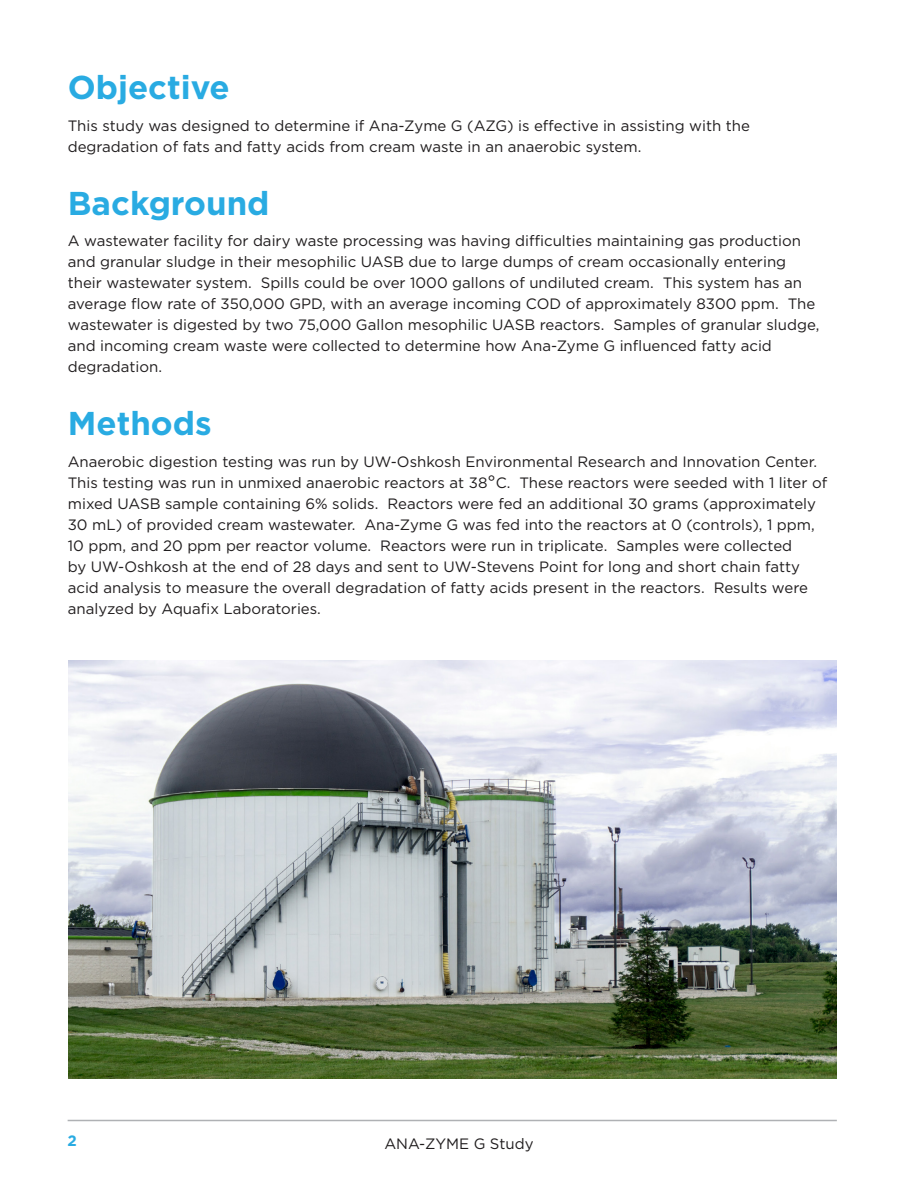
<style>
.page{position:relative;width:918px;height:1188px;background:#fff}
.page>*{position:absolute;margin:0;border:0;box-sizing:border-box;transform-origin:0 0}
.H1-Page_Headings{font:700 33px "Gotham";color:#29abe2}
.Body_Copy{font:15px/21px "Gotham";color:#201d1e}
.t1{font:700 15px "Gotham";color:#29abe2}
.s1{font-size:18px}
</style>
<div class="page">
<hr style="left:68px;top:1120px;width:769px;height:1px;background:#afb1b4">
<img style="left:68px;top:660px;width:769px;height:418px">
<p class="H1-Page_Headings" style="left:68px;top:65px;width:164px">Objective</p>
<p class="Body_Copy" style="left:68px;top:114px;width:684px">This study was designed to determine if Ana-Zyme G (AZG) is effective in assisting with the degradation of fats and fatty acids from cream waste in an anaerobic system.</p>
<p class="H1-Page_Headings" style="left:68px;top:181px;width:203px">Background</p>
<p class="Body_Copy" style="left:68px;top:230px;width:753px">A wastewater facility for dairy waste processing was having difficulties maintaining gas production and granular sludge in their mesophilic UASB due to large dumps of cream occasionally entering their wastewater system. Spills could be over 1000 gallons of undiluted cream. This system has an average flow rate of 350,000 GPD, with an average incoming COD of approximately 8300 ppm. The wastewater is digested by two 75,000 Gallon mesophilic UASB reactors. Samples of granular sludge, and incoming cream waste were collected to determine how Ana-Zyme G influenced fatty acid degradation.</p>
<p class="H1-Page_Headings" style="left:68px;top:401px;width:145px">Methods</p>
<p class="Body_Copy" style="left:68px;top:450px;width:751px">Anaerobic digestion testing was run by UW-Oshkosh Environmental Research and Innovation Center.</p>
<p class="Body_Copy" style="left:68px;top:471px;width:761px">This testing was run in unmixed anaerobic reactors at 38<span class="s1">°</span>C. These reactors were seeded with 1 liter of mixed UASB sample containing 6% solids. Reactors were fed an additional 30 grams (approximately 30 mL) of provided cream wastewater. Ana-Zyme G was fed into the reactors at 0 (controls), 1 ppm, 10 ppm, and 20 ppm per reactor volume. Reactors were run in triplicate. Samples were collected<br>by UW-Oshkosh at the end of 28 days and sent to UW-Stevens Point for long and short chain fatty acid analysis to measure the overall degradation of fatty acids present in the reactors. Results were analyzed by Aquafix Laboratories.</p>
<p class="t1" style="left:68px;top:1131px;width:11px">2</p>
<p class="Body_Copy" style="left:384px;top:1133px;width:151px">ANA-ZYME G Study</p>
</div>
